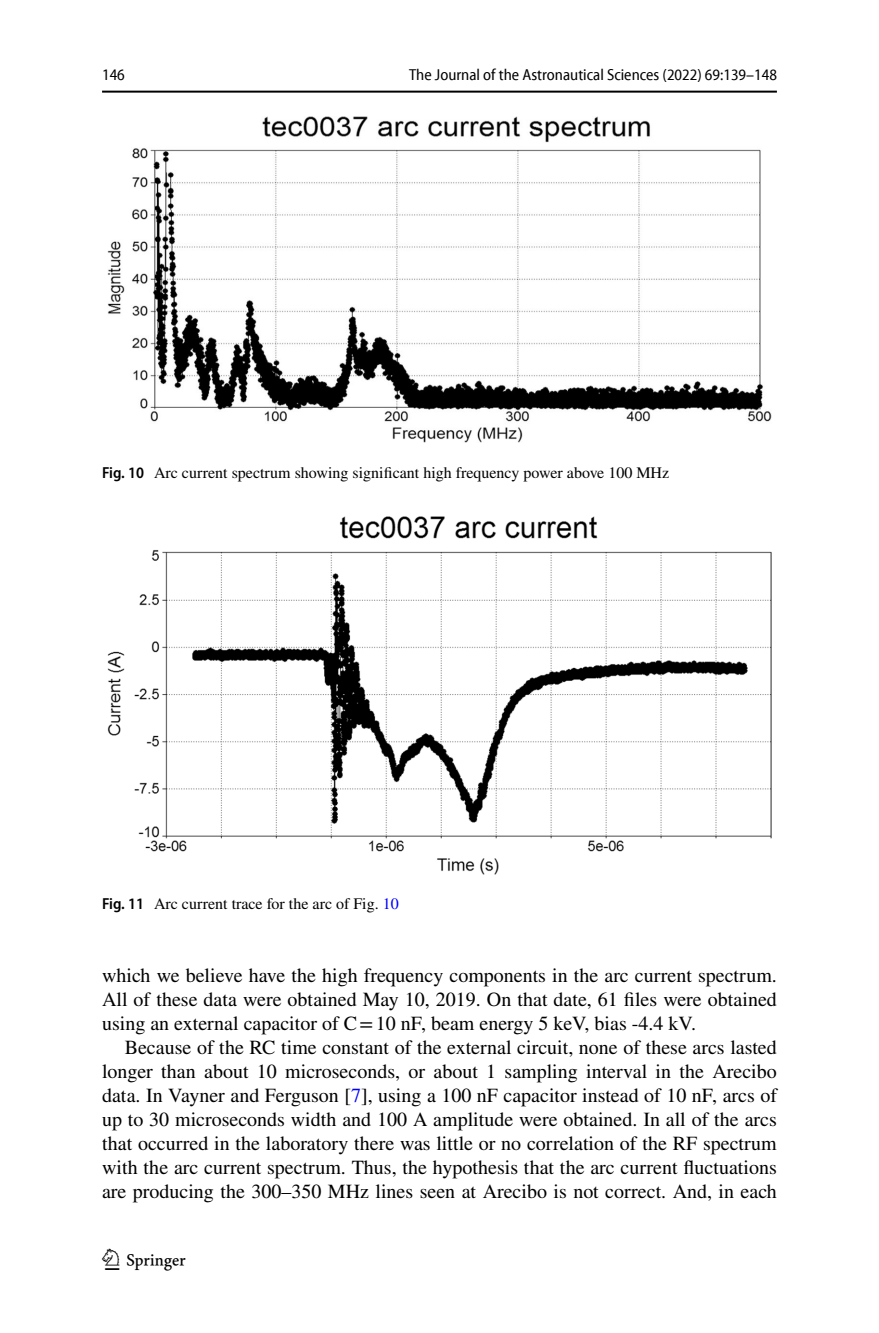
<style>
.page{position:relative;width:879px;height:1333px;background:#fff}
.page>*{position:absolute;margin:0;border:0;box-sizing:border-box;transform-origin:0 0}
.t1{font:30px "Springnew Regular 4";color:#000}
.t2{font:20px/24px "STIX";color:#000;text-align:justify}
.t3{font:16px "STIX";color:#000}
.t4{font:16px "Myriad Pro Unic Semi Condensed 2";color:#000}
.s1{font-family:"Myriad Pro";font-weight:600;font-stretch:semi-condensed}
.s2{color:#00f}
</style>
<div class="page">
<hr style="left:102px;top:91px;width:675px;height:2px;background:#000">
<img style="left:108px;top:116px;width:663px;height:327px">
<img style="left:108px;top:517px;width:663px;height:357px">
<p class="t4" style="left:102px;top:69px;width:24px">146</p>
<p class="t4" style="left:409px;top:69px;width:369px">The Journal of the Astronautical Sciences (2022) 69:139–148</p>
<p class="t3" style="left:102px;top:461px;width:569px"><span class="s1">Fig. 10</span> Arc current spectrum showing significant high frequency power above 100 MHz</p>
<p class="t3" style="left:102px;top:892px;width:298px"><span class="s1">Fig. 11</span> Arc current trace for the arc of Fig. <span class="s2">10</span></p>
<p class="t2" style="left:102px;top:964px;width:676px">which we believe have the high frequency components in the arc current spectrum.<br>All of these data were obtained May 10, 2019. On that date, 61 files were obtained using an external capacitor of C=10 nF, beam energy 5 keV, bias -4.4 kV.</p>
<p class="t2" style="left:102px;top:1036px;width:676px;text-indent:23px">Because of the RC time constant of the external circuit, none of these arcs lasted longer than about 10 microseconds, or about 1 sampling interval in the Arecibo data. In Vayner and Ferguson [<span class="s2">7</span>], using a 100 nF capacitor instead of 10 nF, arcs of up to 30 microseconds width and 100 A amplitude were obtained. In all of the arcs that occurred in the laboratory there was little or no correlation of the RF spectrum with the arc current spectrum. Thus, the hypothesis that the arc current fluctuations are producing the 300–350 MHz lines seen at Arecibo is not correct. And, in each</p>
<h1 class="t1" style="left:105px;top:1248px;width:83px">1 3</h1>
</div>
